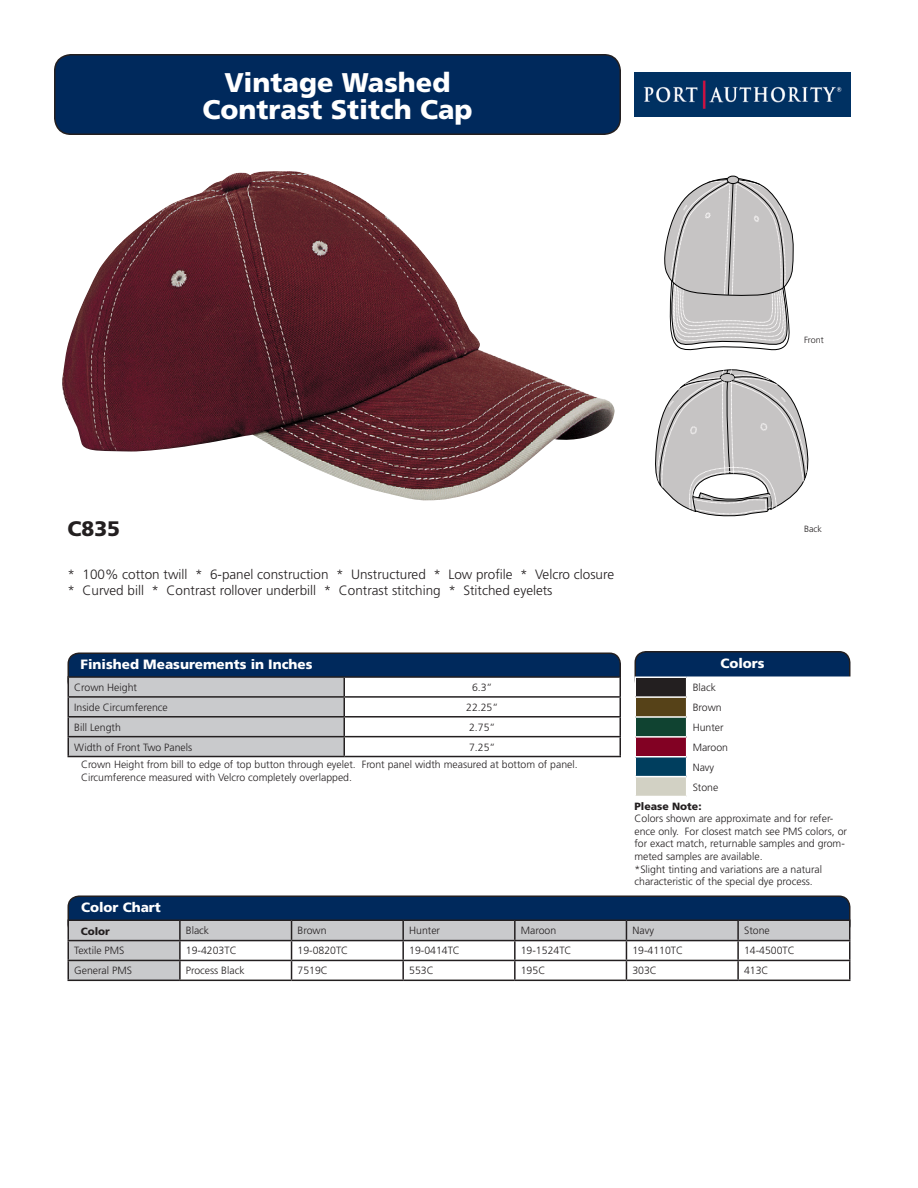
<style>
.page{position:relative;width:918px;height:1188px;background:#fff}
.page>*{position:absolute;margin:0;border:0;box-sizing:border-box;transform-origin:0 0}
.t1{font:900 27px "Frutiger";color:#fff}
.t2{font:900 21px "Frutiger";color:#231f20}
.t3{font:300 13.5px/16.2px "Frutiger";color:#231f20}
.t4{font:900 13.5px "Frutiger";color:#fff}
.t5{font:300 10.5px/12.6px "Frutiger";color:#231f20}
.t6{font:900 10.5px "Frutiger";color:#231f20}
.t7{font:300 9px "Frutiger";color:#231f20}
</style>
<div class="page">
<div style="left:68px;top:896px;width:782px;height:39px;background:#00295c;border-radius:11px"></div>
<div style="left:68px;top:896px;width:782px;height:40px;border:2px solid #231f20;border-radius:11px"></div>
<div style="left:68px;top:653px;width:552px;height:39px;background:#00295c;border-radius:11px"></div>
<div style="left:68px;top:652px;width:553px;height:41px;border:2px solid #231f20;border-radius:11px"></div>
<div style="left:635px;top:652px;width:215px;height:39px;background:#00295c;border-radius:11px"></div>
<div style="left:634px;top:651px;width:216px;height:41px;border:2px solid #231f20;border-radius:11px"></div>
<div style="left:55px;top:55px;width:565px;height:79px;background:#00295c;border-radius:16px"></div>
<div style="left:54px;top:54px;width:567px;height:81px;border:2px solid #231f20;border-radius:16px"></div>
<img style="left:635px;top:72px;width:215px;height:45px">
<img style="left:62px;top:171px;width:552px;height:330px">
<svg style="left:664px;top:175px;width:129px;height:176px"></svg>
<svg style="left:655px;top:369px;width:154px;height:148px"></svg>
<div style="left:635px;top:677px;width:52px;height:20px;background:#231f20"></div>
<div style="left:635px;top:697px;width:52px;height:20px;background:#564218"></div>
<div style="left:635px;top:717px;width:52px;height:20px;background:#104331"></div>
<div style="left:635px;top:737px;width:52px;height:20px;background:#820123"></div>
<div style="left:635px;top:757px;width:52px;height:20px;background:#003e5e"></div>
<div style="left:635px;top:777px;width:52px;height:19px;background:#d2d1c4"></div>
<hr style="left:634px;top:676px;width:53px;height:2px;background:#fff">
<hr style="left:687px;top:676px;width:164px;height:2px;background:#fff">
<hr style="left:634px;top:696px;width:53px;height:2px;background:#fff">
<hr style="left:634px;top:716px;width:53px;height:2px;background:#fff">
<hr style="left:634px;top:736px;width:53px;height:2px;background:#fff">
<hr style="left:634px;top:756px;width:53px;height:2px;background:#fff">
<hr style="left:634px;top:776px;width:53px;height:1px;background:#fff">
<svg style="left:634px;top:678px;width:2px;height:118px"></svg>
<svg style="left:686px;top:677px;width:164px;height:119px"></svg>
<hr style="left:344px;top:676px;width:277px;height:2px;background:#231f20">
<hr style="left:68px;top:676px;width:276px;height:2px;background:#231f20">
<svg style="left:68px;top:677px;width:553px;height:80px"></svg>
<hr style="left:68px;top:696px;width:276px;height:2px;background:#231f20">
<hr style="left:68px;top:716px;width:276px;height:2px;background:#231f20">
<hr style="left:68px;top:736px;width:276px;height:1px;background:#231f20">
<hr style="left:68px;top:756px;width:276px;height:1px;background:#231f20">
<svg style="left:69px;top:921px;width:780px;height:59px"></svg>
<hr style="left:68px;top:920px;width:112px;height:1px;background:#231f20">
<hr style="left:180px;top:920px;width:112px;height:1px;background:#231f20">
<hr style="left:292px;top:920px;width:111px;height:1px;background:#231f20">
<hr style="left:403px;top:920px;width:112px;height:1px;background:#231f20">
<hr style="left:515px;top:920px;width:111px;height:1px;background:#231f20">
<hr style="left:626px;top:920px;width:112px;height:1px;background:#231f20">
<hr style="left:738px;top:920px;width:112px;height:1px;background:#231f20">
<hr style="left:68px;top:940px;width:112px;height:1px;background:#231f20">
<hr style="left:180px;top:940px;width:112px;height:1px;background:#231f20">
<hr style="left:292px;top:940px;width:111px;height:1px;background:#231f20">
<hr style="left:403px;top:940px;width:112px;height:1px;background:#231f20">
<hr style="left:515px;top:940px;width:111px;height:1px;background:#231f20">
<hr style="left:626px;top:940px;width:112px;height:1px;background:#231f20">
<hr style="left:738px;top:940px;width:112px;height:1px;background:#231f20">
<hr style="left:68px;top:960px;width:112px;height:1px;background:#231f20">
<svg style="left:68px;top:921px;width:1px;height:59px"></svg>
<hr style="left:180px;top:960px;width:112px;height:1px;background:#231f20">
<svg style="left:179px;top:921px;width:2px;height:59px"></svg>
<hr style="left:292px;top:960px;width:111px;height:1px;background:#231f20">
<svg style="left:291px;top:921px;width:1px;height:59px"></svg>
<hr style="left:403px;top:960px;width:112px;height:1px;background:#231f20">
<svg style="left:402px;top:921px;width:2px;height:59px"></svg>
<hr style="left:515px;top:960px;width:111px;height:1px;background:#231f20">
<svg style="left:514px;top:921px;width:2px;height:59px"></svg>
<hr style="left:626px;top:960px;width:112px;height:1px;background:#231f20">
<svg style="left:626px;top:921px;width:1px;height:59px"></svg>
<hr style="left:738px;top:960px;width:112px;height:1px;background:#231f20">
<svg style="left:737px;top:921px;width:2px;height:59px"></svg>
<svg style="left:849px;top:921px;width:1px;height:59px"></svg>
<hr style="left:68px;top:980px;width:112px;height:1px;background:#231f20">
<hr style="left:180px;top:980px;width:112px;height:1px;background:#231f20">
<hr style="left:292px;top:980px;width:111px;height:1px;background:#231f20">
<hr style="left:403px;top:980px;width:112px;height:1px;background:#231f20">
<hr style="left:515px;top:980px;width:111px;height:1px;background:#231f20">
<hr style="left:626px;top:980px;width:112px;height:1px;background:#231f20">
<hr style="left:738px;top:980px;width:112px;height:1px;background:#231f20">
<p class="t1" style="left:225px;top:66px;width:227px">Vintage Washed</p>
<p class="t1" style="left:202px;top:93px;width:272px">Contrast Stitch Cap</p>
<p class="t7" style="left:804px;top:335px;width:21px">Front</p>
<p class="t2" style="left:68px;top:516px;width:54px">C835</p>
<p class="t3" style="left:68px;top:566px;width:548px">* 100% cotton twill * 6-panel construction * Unstructured * Low profile * Velcro closure * Curved bill * Contrast rollover underbill * Contrast stitching * Stitched eyelets</p>
<p class="t7" style="left:804px;top:524px;width:19px">Back</p>
<p class="t4" style="left:81px;top:656px;width:233px">Finished Measurements in Inches</p>
<p class="t5" style="left:74px;top:681px;width:64px">Crown Height</p>
<p class="t5" style="left:472px;top:681px;width:22px">6.3”</p>
<p class="t5" style="left:74px;top:701px;width:95px">Inside Circumference</p>
<p class="t5" style="left:466px;top:701px;width:34px">22.25”</p>
<p class="t5" style="left:74px;top:721px;width:48px">Bill Length</p>
<p class="t5" style="left:469px;top:721px;width:28px">2.75”</p>
<p class="t5" style="left:74px;top:741px;width:120px">Width of Front Two Panels</p>
<p class="t5" style="left:469px;top:741px;width:28px">7.25”</p>
<p class="t5" style="left:81px;top:759px;width:498px">Crown Height from bill to edge of top button through eyelet. Front panel width measured at bottom of panel.</p>
<p class="t5" style="left:81px;top:771px;width:273px">Circumference measured with Velcro completely overlapped.</p>
<p class="t4" style="left:81px;top:899px;width:81px">Color Chart</p>
<p class="t4" style="left:720px;top:655px;width:46px">Colors</p>
<p class="t5" style="left:693px;top:681px;width:25px">Black</p>
<p class="t5" style="left:693px;top:701px;width:30px">Brown</p>
<p class="t5" style="left:693px;top:721px;width:32px">Hunter</p>
<p class="t5" style="left:693px;top:741px;width:37px">Maroon</p>
<p class="t5" style="left:693px;top:761px;width:23px">Navy</p>
<p class="t5" style="left:693px;top:781px;width:27px">Stone</p>
<p class="t6" style="left:634px;top:800px;width:69px">Please Note:</p>
<p class="t5" style="left:634px;top:813px;width:214px">Colors shown are approximate and for refer&shy;ence only. For closest match see PMS colors, or for exact match, returnable samples and grom&shy;meted samples are available.</p>
<p class="t5" style="left:634px;top:863px;width:189px">*Slight tinting and variations are a natural characteristic of the special dye process.</p>
<p class="t6" style="left:81px;top:925px;width:31px">Color</p>
<p class="t5" style="left:186px;top:924px;width:25px">Black</p>
<p class="t5" style="left:298px;top:924px;width:30px">Brown</p>
<p class="t5" style="left:409px;top:924px;width:32px">Hunter</p>
<p class="t5" style="left:521px;top:924px;width:37px">Maroon</p>
<p class="t5" style="left:632px;top:924px;width:23px">Navy</p>
<p class="t5" style="left:744px;top:924px;width:27px">Stone</p>
<p class="t5" style="left:74px;top:945px;width:52px">Textile PMS</p>
<p class="t5" style="left:186px;top:945px;width:52px">19-4203TC</p>
<p class="t5" style="left:298px;top:945px;width:52px">19-0820TC</p>
<p class="t5" style="left:409px;top:945px;width:52px">19-0414TC</p>
<p class="t5" style="left:521px;top:945px;width:52px">19-1524TC</p>
<p class="t5" style="left:632px;top:945px;width:52px">19-4110TC</p>
<p class="t5" style="left:744px;top:945px;width:52px">14-4500TC</p>
<p class="t5" style="left:74px;top:965px;width:59px">General PMS</p>
<p class="t5" style="left:186px;top:965px;width:60px">Process Black</p>
<p class="t5" style="left:298px;top:965px;width:32px">7519C</p>
<p class="t5" style="left:409px;top:965px;width:26px">553C</p>
<p class="t5" style="left:521px;top:965px;width:26px">195C</p>
<p class="t5" style="left:632px;top:965px;width:26px">303C</p>
<p class="t5" style="left:744px;top:965px;width:26px">413C</p>
</div>
